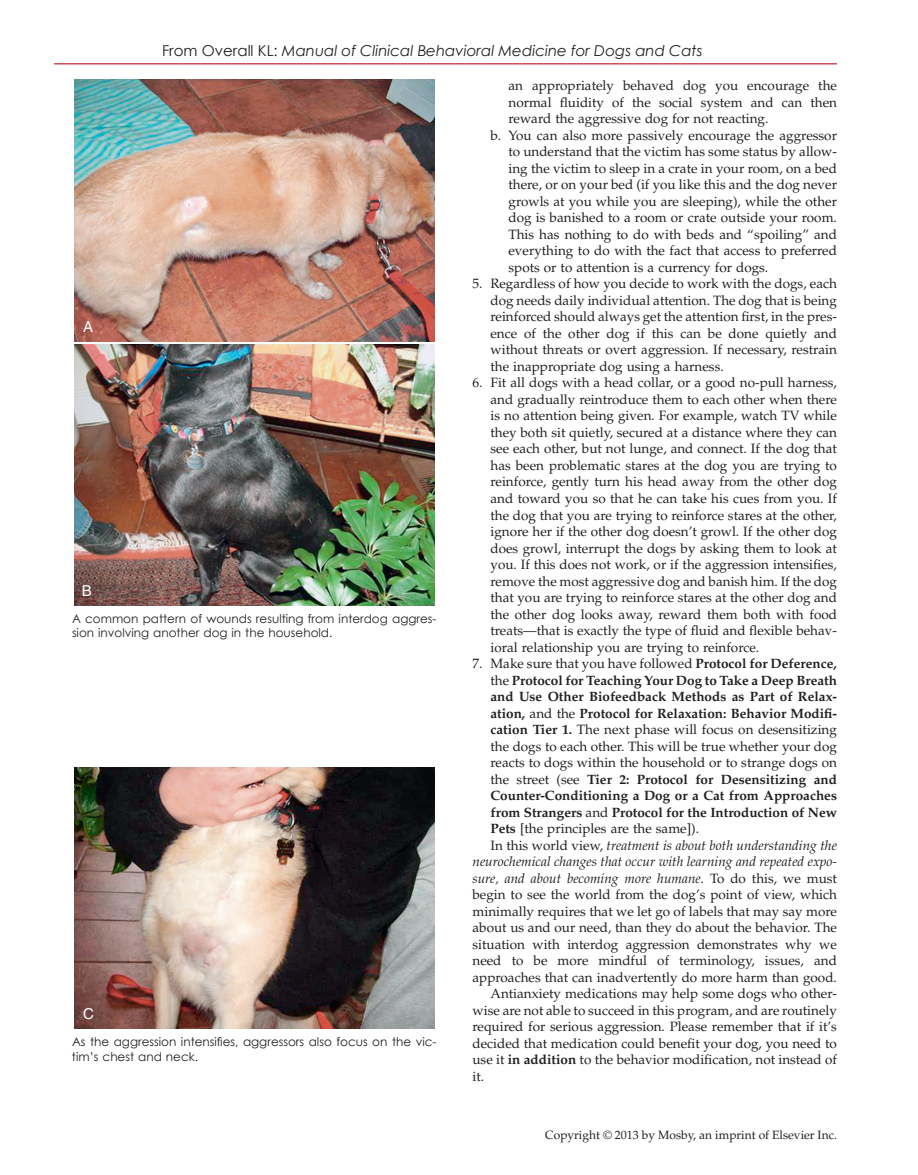
<style>
.page{position:relative;width:918px;height:1175px;background:#fff}
.page>*{position:absolute;margin:0;border:0;box-sizing:border-box;transform-origin:0 0}
.t1{font:italic 15px "Century Gothic";color:#231f20}
.t2{font:15px "Helvetica";color:#fff}
.t3{font:13.5px/16.5px "Palatino";color:#231f20;text-align:justify}
.t4{font:700 13.5px "Palatino";color:#231f20}
.t5{font:italic 13.5px "Palatino";color:#231f20}
.t6{font:12px/14.2px "Century Gothic";color:#231f20}
.t7{font:12px "Palatino";color:#231f20}
.s1{font-style:normal}
.s2{font-weight:700}
.s3{font-weight:400}
</style>
<div class="page">
<hr style="left:54px;top:63px;width:783px;height:1px;background:#d24c5a">
<img style="left:74px;top:80px;width:360px;height:261px">
<img style="left:74px;top:344px;width:360px;height:261px">
<img style="left:74px;top:767px;width:360px;height:261px">
<p class="t1" style="left:162px;top:40px;width:542px"><span class="s1">From Overall KL:</span> Manual of Clinical Behavioral Medicine for Dogs and Cats</p>
<p class="t2" style="left:83px;top:321px;width:12px">A</p>
<p class="t2" style="left:82px;top:585px;width:12px">B</p>
<p class="t6" style="left:72px;top:611px;width:366px">A common pattern of wounds resulting from interdog aggres&shy;sion involving another dog in the household.</p>
<p class="t2" style="left:83px;top:1008px;width:12px">C</p>
<p class="t6" style="left:72px;top:1034px;width:366px">As the aggression intensifies, aggressors also focus on the vic&shy;tim ’ s chest and neck.</p>
<p class="t3" style="left:508px;top:79px;width:330px">an appropriately behaved dog you encourage the</p>
<p class="t3" style="left:508px;top:95px;width:330px">normal fluidity of the social system and can then</p>
<p class="t3" style="left:508px;top:112px;width:262px">reward the aggressive dog for not reacting.</p>
<p class="t3" style="left:491px;top:128px;width:348px">b. You can also more passively encourage the aggressor</p>
<p class="t3" style="left:508px;top:145px;width:330px">to understand that the victim has some status by allow-</p>
<p class="t3" style="left:508px;top:161px;width:330px">ing the victim to sleep in a crate in your room, on a bed</p>
<p class="t3" style="left:508px;top:178px;width:330px">there, or on your bed (if you like this and the dog never</p>
<p class="t3" style="left:508px;top:194px;width:330px">growls at you while you are sleeping), while the other</p>
<p class="t3" style="left:508px;top:211px;width:330px">dog is banished to a room or crate outside your room.</p>
<p class="t3" style="left:508px;top:227px;width:330px">This has nothing to do with beds and “spoiling” and</p>
<p class="t3" style="left:508px;top:244px;width:330px">everything to do with the fact that access to preferred</p>
<p class="t3" style="left:508px;top:260px;width:261px">spots or to attention is a currency for dogs.</p>
<p class="t3" style="left:490px;top:277px;width:348px;text-indent:-18px">5. Regardless of how you decide to work with the dogs, each dog needs daily individual attention. The dog that is being reinforced should always get the attention first, in the pres&shy;ence of the other dog if this can be done quietly and without threats or overt aggression. If necessary, restrain the inappropriate dog using a harness.</p>
<p class="t3" style="left:490px;top:376px;width:348px;text-indent:-18px">6. Fit all dogs with a head collar, or a good no-pull harness, and gradually reintroduce them to each other when there is no attention being given. For example, watch TV while they both sit quietly, secured at a distance where they can see each other, but not lunge, and connect. If the dog that has been problematic stares at the dog you are trying to reinforce, gently turn his head away from the other dog and toward you so that he can take his cues from you. If the dog that you are trying to reinforce stares at the other, ignore her if the other dog doesn ’ t growl. If the other dog does growl, interrupt the dogs by asking them to look at you. If this does not work, or if the aggression intensifies, remove the most aggressive dog and banish him. If the dog that you are trying to reinforce stares at the other dog and the other dog looks away, reward them both with food treats—that is exactly the type of fluid and flexible behav&shy;ioral relationship you are trying to reinforce.</p>
<p class="t3" style="left:472px;top:656px;width:366px">7. Make sure that you have followed <span class="s2">Protocol for Deference,</span></p>
<p class="t4" style="left:490px;top:674px;width:348px"><span class="s3">the</span> Protocol for Teaching Your Dog to Take a Deep Breath</p>
<p class="t4" style="left:490px;top:691px;width:348px">and Use Other Biofeedback Methods as Part of Relax-</p>
<p class="t4" style="left:490px;top:707px;width:348px">ation, <span class="s3">and the</span> Protocol for Relaxation: Behavior Modifi-</p>
<p class="t3" style="left:490px;top:722px;width:348px"><span class="s2">cation Tier 1.</span> The next phase will focus on desensitizing</p>
<p class="t3" style="left:490px;top:739px;width:348px">the dogs to each other. This will be true whether your dog</p>
<p class="t3" style="left:490px;top:755px;width:348px">reacts to dogs within the household or to strange dogs on</p>
<p class="t4" style="left:490px;top:773px;width:348px"><span class="s3">the street (see</span> Tier 2: Protocol for Desensitizing and</p>
<p class="t4" style="left:490px;top:790px;width:348px">Counter-Conditioning a Dog or a Cat from Approaches</p>
<p class="t4" style="left:490px;top:806px;width:348px">from Strangers <span class="s3">and</span> Protocol for the Introduction of New</p>
<p class="t3" style="left:490px;top:821px;width:210px"><span class="s2">Pets</span> [the principles are the same]).</p>
<p class="t5" style="left:490px;top:839px;width:348px"><span class="s1">In this world view,</span> treatment is about both understanding the</p>
<p class="t5" style="left:472px;top:856px;width:366px">neurochemical changes that occur with learning and repeated expo-</p>
<p class="t5" style="left:472px;top:872px;width:366px">sure, and about becoming more humane. <span class="s1">To do this, we must</span></p>
<p class="t3" style="left:472px;top:888px;width:366px">begin to see the world from the dog ’ s point of view, which</p>
<p class="t3" style="left:472px;top:904px;width:366px">minimally requires that we let go of labels that may say more</p>
<p class="t3" style="left:472px;top:921px;width:366px">about us and our need, than they do about the behavior. The</p>
<p class="t3" style="left:472px;top:937px;width:366px">situation with interdog aggression demonstrates why we</p>
<p class="t3" style="left:472px;top:954px;width:366px">need to be more mindful of terminology, issues, and</p>
<p class="t3" style="left:472px;top:970px;width:366px">approaches that can inadvertently do more harm than good.</p>
<p class="t3" style="left:490px;top:987px;width:348px">Antianxiety medications may help some dogs who other-</p>
<p class="t3" style="left:472px;top:1003px;width:366px">wise are not able to succeed in this program, and are routinely</p>
<p class="t3" style="left:472px;top:1020px;width:366px">required for serious aggression. Please remember that if it ’ s</p>
<p class="t3" style="left:472px;top:1036px;width:366px">decided that medication could benefit your dog, you need to</p>
<p class="t3" style="left:472px;top:1053px;width:366px">use it <span class="s2">in addition</span> to the behavior modification, not instead of</p>
<p class="t3" style="left:472px;top:1069px;width:13px">it.</p>
<p class="t7" style="left:545px;top:1129px;width:293px">Copyright © 2013 by Mosby, an imprint of Elsevier Inc.</p>
</div>
